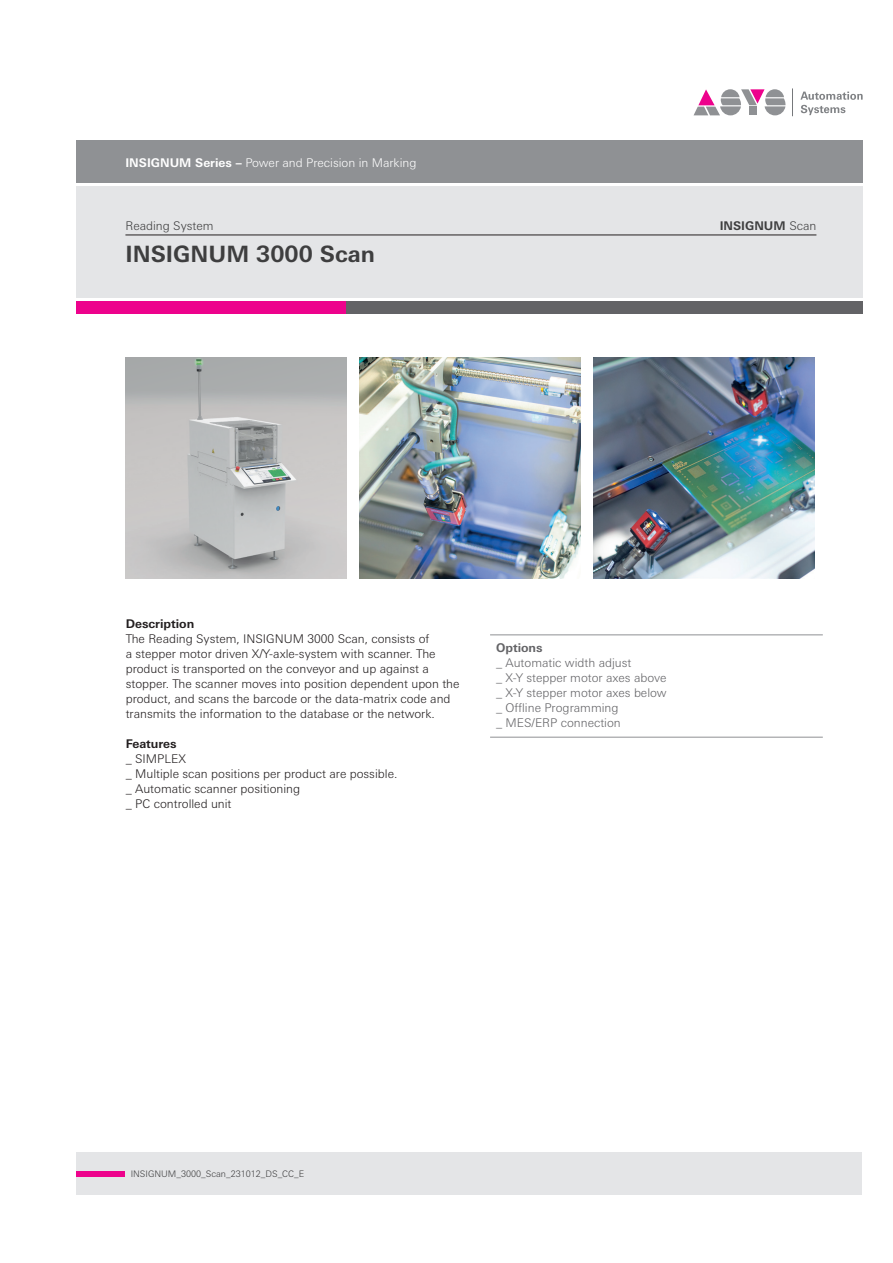
<style>
.page{position:relative;width:893px;height:1263px;background:#fff}
.page>*{position:absolute;margin:0;border:0;box-sizing:border-box;transform-origin:0 0}
.t1{font:700 22.5px "Univers Next Pro";color:#3e3e3f}
.t2{font:300 12px/15px "Univers Next Pro";color:#231f20}
.t3{font:300 12px/15px "Univers Next Pro";color:#636366}
.t4{font:300 12px "Univers Next Pro";color:#fff}
.t5{font:700 12px "Univers Next Pro";color:#231f20}
.t6{font:300 12px "Univers Next Pro";color:#3e3e3f}
.t7{font:700 12px "Univers Next Pro";color:#3e3e3f}
.t8{font:700 12px "Univers Next Pro";color:#636366}
.t9{font:300 9px "Univers Next Pro";color:#3e3e3f}
.s1{font-weight:700}
.s2{font-weight:300}
</style>
<div class="page">
<div style="left:77px;top:186px;width:786px;height:112px;background:#e4e5e7"></div>
<div style="left:77px;top:1152px;width:785px;height:43px;background:#e4e5e7"></div>
<div style="left:77px;top:140px;width:786px;height:43px;background:#8f9194"></div>
<div style="left:77px;top:1171px;width:48px;height:5px;background:#ed028c"></div>
<div style="left:77px;top:301px;width:270px;height:13px;background:#ed028c"></div>
<div style="left:347px;top:301px;width:516px;height:13px;background:#636366"></div>
<hr style="left:125px;top:235px;width:691px;height:1px;background:#231f20">
<svg style="left:694px;top:89px;width:92px;height:26px"></svg>
<svg style="left:792px;top:88px;width:1px;height:28px"></svg>
<svg style="left:800px;top:92px;width:63px;height:23px"></svg>
<hr style="left:490px;top:635px;width:333px;height:1px;background:#8f9194">
<hr style="left:490px;top:737px;width:333px;height:1px;background:#8f9194">
<img style="left:359px;top:357px;width:221px;height:221px">
<img style="left:593px;top:357px;width:221px;height:221px">
<img style="left:125px;top:357px;width:222px;height:221px">
<p class="t4" style="left:125px;top:156px;width:293px"><span class="s1">INSIGNUM Series –</span> Power and Precision in Marking</p>
<p class="t6" style="left:125px;top:219px;width:90px">Reading System</p>
<p class="t7" style="left:720px;top:219px;width:98px">INSIGNUM <span class="s2">Scan</span></p>
<h1 class="t1" style="left:125px;top:241px;width:251px">INSIGNUM 3000 Scan</h1>
<p class="t5" style="left:126px;top:616px;width:70px">Description</p>
<p class="t2" style="left:126px;top:631px;width:335px">The Reading System, INSIGNUM 3000 Scan, consists of<br>a stepper motor driven X/Y-axle-system with scanner. The product is transported on the conveyor and up against a stopper. The scanner moves into position dependent upon the product, and scans the barcode or the data-matrix code and transmits the information to the database or the network.</p>
<p class="t5" style="left:126px;top:736px;width:52px">Features</p>
<p class="t2" style="left:126px;top:751px;width:273px">_ SIMPLEX<br>_ Multiple scan positions per product are possible. _ Automatic scanner positioning<br>_ PC controlled unit</p>
<p class="t8" style="left:496px;top:641px;width:48px">Options</p>
<p class="t3" style="left:496px;top:655px;width:172px">_ Automatic width adjust<br>_ X-Y stepper motor axes above _ X-Y stepper motor axes below _ Offline Programming<br>_ MES/ERP connection</p>
<p class="t9" style="left:131px;top:1169px;width:175px">INSIGNUM_3000_Scan_231012_DS_CC_E</p>
</div>
